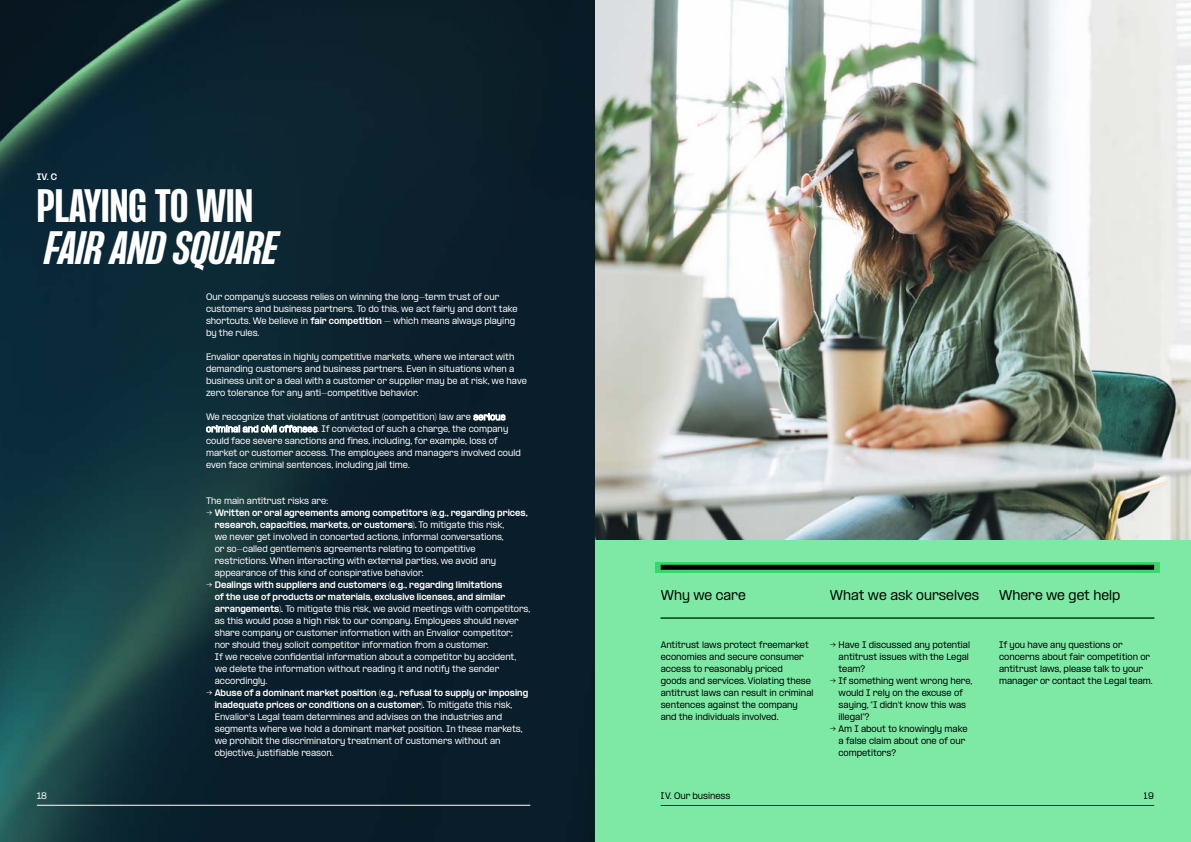
<style>
.page{position:relative;width:1191px;height:842px;background:#fff}
.page>*{position:absolute;margin:0;border:0;box-sizing:border-box;transform-origin:0 0}
.t1{font:italic 700 condensed 41px "PP Formula";color:#fff}
.t2{font:700 condensed 41px "PP Formula";color:#fff}
.t3{font:500 12px "PP Formula";color:#000}
.t4{font:500 8px/12px "PP Formula";color:#fff}
.t5{font:500 8px/12px "PP Formula";color:#000}
.t6{font:800 8px "PP Formula";color:#fff}
.s1{font-weight:800}
.s2{font-size:10px}
</style>
<div class="page">
<img style="left:0;top:0;width:595px;height:842px">
<img style="left:595px;top:0;width:596px;height:540px">
<div style="left:595px;top:540px;width:596px;height:302px;background:#7de9a4"></div>
<div style="left:660px;top:565px;width:494px;height:5px;background:#000"></div>
<hr style="left:660px;top:618px;width:494px;height:1px;background:#000">
<hr style="left:37px;top:805px;width:493px;height:1px;background:#fff">
<hr style="left:660px;top:805px;width:494px;height:1px;background:#000">
<p class="t6" style="left:37px;top:171px;width:22px">IV. C</p>
<h1 class="t2" style="left:37px;top:181px;width:218px">PLAYING TO WIN</h1>
<h1 class="t1" style="left:45px;top:223px;width:234px">FAIR AND SQUARE</h1>
<p class="t4" style="left:206px;top:291px;width:313px">Our company’s success relies on winning the long-term trust of our customers and business partners. To do this, we act fairly and don’t take shortcuts. We believe in <span class="s1">fair competition</span> – which means always playing by the rules.</p>
<p class="t4" style="left:206px;top:351px;width:322px">Envalior operates in highly competitive markets, where we interact with demanding customers and business partners. Even in situations when a business unit or a deal with a customer or supplier may be at risk, we have zero tolerance for any anti-competitive behavior.</p>
<p class="t4" style="left:206px;top:411px;width:316px">We recognize that violations of antitrust (competition) law are serious criminal and civil offenses. If convicted of such a charge, the company could face severe sanctions and fines, including, for example, loss of market or customer access. The employees and managers involved could even face criminal sentences, including jail time.</p>
<p class="t4" style="left:206px;top:495px;width:124px">The main antitrust risks are:</p>
<p class="t4" style="left:215px;top:507px;width:314px;text-indent:-9px"><span class="s2">→</span> <span class="s1">Written or oral agreements among competitors (e.g., regarding prices, research, capacities, markets, or customers).</span> To mitigate this risk,<br>we never get involved in concerted actions, informal conversations,<br>or so-called gentlemen’s agreements relating to competitive restrictions. When interacting with external parties, we avoid any appearance of this kind of conspirative behavior.</p>
<p class="t4" style="left:215px;top:579px;width:317px;text-indent:-9px"><span class="s2">→</span> <span class="s1">Dealings with suppliers and customers (e.g., regarding limitations<br>of the use of products or materials, exclusive licenses, and similar arrangements).</span> To mitigate this risk, we avoid meetings with competitors, as this would pose a high risk to our company. Employees should never share company or customer information with an Envalior competitor;<br>nor should they solicit competitor information from a customer.<br>If we receive confidential information about a competitor by accident, we delete the information without reading it and notify the sender accordingly.</p>
<p class="t4" style="left:215px;top:687px;width:315px;text-indent:-9px"><span class="s2">→</span> <span class="s1">Abuse of a dominant market position (e.g., refusal to supply or imposing inadequate prices or conditions on a customer).</span> To mitigate this risk, Envalior’s Legal team determines and advises on the industries and segments where we hold a dominant market position. In these markets, we prohibit the discriminatory treatment of customers without an objective, justifiable reason.</p>
<p class="t4" style="left:37px;top:790px;width:12px">18</p>
<p class="t5" style="left:660px;top:790px;width:71px">IV. Our business</p>
<p class="t5" style="left:1143px;top:790px;width:12px">19</p>
<h2 class="t3" style="left:660px;top:588px;width:87px">Why we care</h2>
<p class="t5" style="left:660px;top:639px;width:154px">Antitrust laws protect freemarket economies and secure consumer access to reasonably priced<br>goods and services. Violating these antitrust laws can result in criminal sentences against the company and the individuals involved.</p>
<h2 class="t3" style="left:830px;top:588px;width:151px">What we ask ourselves</h2>
<h2 class="t3" style="left:999px;top:588px;width:123px">Where we get help</h2>
<p class="t5" style="left:999px;top:639px;width:155px">If you have any questions or concerns about fair competition or antitrust laws, please talk to your manager or contact the Legal team.</p>
<p class="t5" style="left:838px;top:639px;width:133px;text-indent:-9px"><span class="s2">→</span> Have I discussed any potential antitrust issues with the Legal team?</p>
<p class="t5" style="left:838px;top:675px;width:135px;text-indent:-9px"><span class="s2">→</span> If something went wrong here, would I rely on the excuse of saying, “I didn’t know this was illegal”?</p>
<p class="t5" style="left:838px;top:723px;width:131px;text-indent:-9px"><span class="s2">→</span> Am I about to knowingly make a false claim about one of our competitors?</p>
</div>
